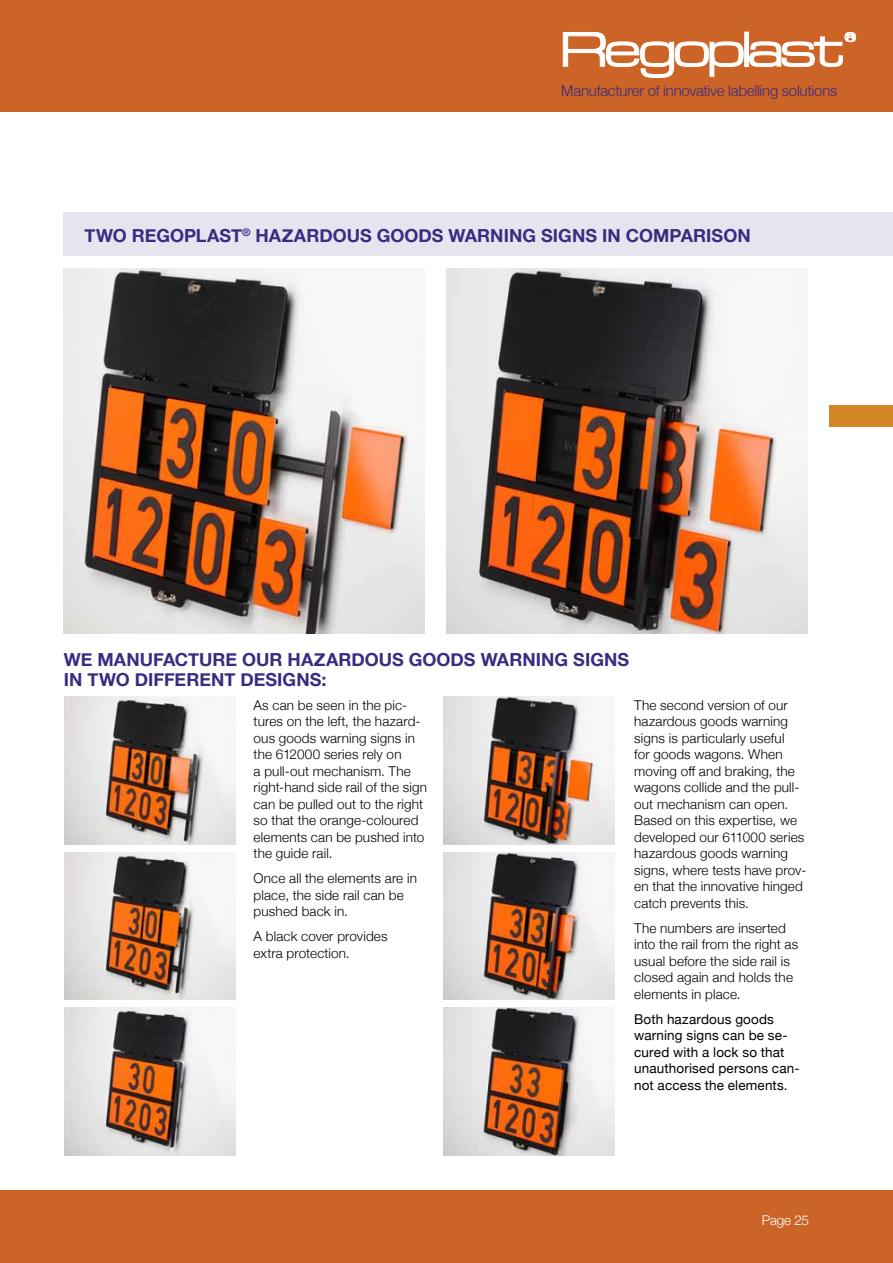
<style>
.page{position:relative;width:893px;height:1263px;background:#fff}
.page>*{position:absolute;margin:0;border:0;box-sizing:border-box;transform-origin:0 0}
.t1{font:50.7px "Eurostile Ext";letter-spacing:-.12em;color:#fff;scale:1.07 1}
.t2{font:700 18px/19.5px "Helvetica Neue";color:#392c81}
.t3{font:300 15px "Helvetica Neue";letter-spacing:-.015em;color:#392c81}
.t4{font:300 13.5px/16.5px "Helvetica Neue";letter-spacing:.01em;color:#000}
.t5{font:13.5px/16.5px "Helvetica Neue";letter-spacing:.01em;color:#000}
.t6{font:300 13.5px "Helvetica Neue";letter-spacing:-.02em;color:#fff}
.t7{font:12.6px "Eurostile Ext";color:#fff;scale:1.07 1}
</style>
<div class="page">
<div style="left:0;top:0;width:893px;height:112px;background:#cc6427"></div>
<div style="left:0;top:1191px;width:893px;height:72px;background:#cc6427"></div>
<svg style="left:563px;top:32px;width:180px;height:46px"></svg>
<svg style="left:749px;top:32px;width:107px;height:35px"></svg>
<img style="left:444px;top:697px;width:171px;height:147px">
<img style="left:65px;top:697px;width:170px;height:147px">
<img style="left:444px;top:852px;width:171px;height:148px">
<img style="left:65px;top:852px;width:170px;height:148px">
<img style="left:444px;top:1007px;width:171px;height:148px">
<img style="left:65px;top:1007px;width:170px;height:148px">
<img style="left:63px;top:269px;width:362px;height:364px">
<img style="left:446px;top:269px;width:362px;height:364px">
<div style="left:63px;top:212px;width:830px;height:43px;background:#e8e4ef"></div>
<div style="left:829px;top:405px;width:64px;height:21px;background:#d48625"></div>
<h1 class="t1" style="left:558px;top:14px;width:269px">Regoplast</h1>
<p class="t7" style="left:844px;top:28px;width:13px">®</p>
<p class="t3" style="left:561px;top:79px;width:278px">Manufacturer of innovative labelling solutions</p>
<h2 class="t2" style="left:85px;top:227px;width:668px">TWO REGOPLAST<sup>®</sup> HAZARDOUS GOODS WARNING SIGNS IN COMPARISON</h2>
<h2 class="t2" style="left:64px;top:651px;width:567px">WE MANUFACTURE OUR HAZARDOUS GOODS WARNING SIGNS<br>IN TWO DIFFERENT DESIGNS:</h2>
<p class="t4" style="left:254px;top:696px;width:175px">As can be seen in the pic&shy;tures on the left, the hazard&shy;ous goods warning signs in the 612000 series rely on<br>a pull-out mechanism. The right-hand side rail of the sign can be pulled out to the right so that the orange-coloured elements can be pushed into the guide rail.</p>
<p class="t4" style="left:254px;top:869px;width:165px">Once all the elements are in place, the side rail can be pushed back in.</p>
<p class="t4" style="left:254px;top:927px;width:136px">A black cover provides extra protection.</p>
<p class="t4" style="left:634px;top:696px;width:174px">The second version of our hazardous goods warning signs is particularly useful<br>for goods wagons. When moving off and braking, the wagons collide and the pull&shy;out mechanism can open.<br>Based on this expertise, we developed our 611000 series hazardous goods warning signs, where tests have prov&shy;en that the innovative hinged catch prevents this.</p>
<p class="t4" style="left:634px;top:919px;width:165px">The numbers are inserted into the rail from the right as usual before the side rail is closed again and holds the elements in place.</p>
<p class="t5" style="left:634px;top:1011px;width:167px">Both hazardous goods warning signs can be se&shy;cured with a lock so that unauthorised persons can&shy;not access the elements.</p>
<p class="t6" style="left:762px;top:1209px;width:49px">Page 25</p>
</div>
